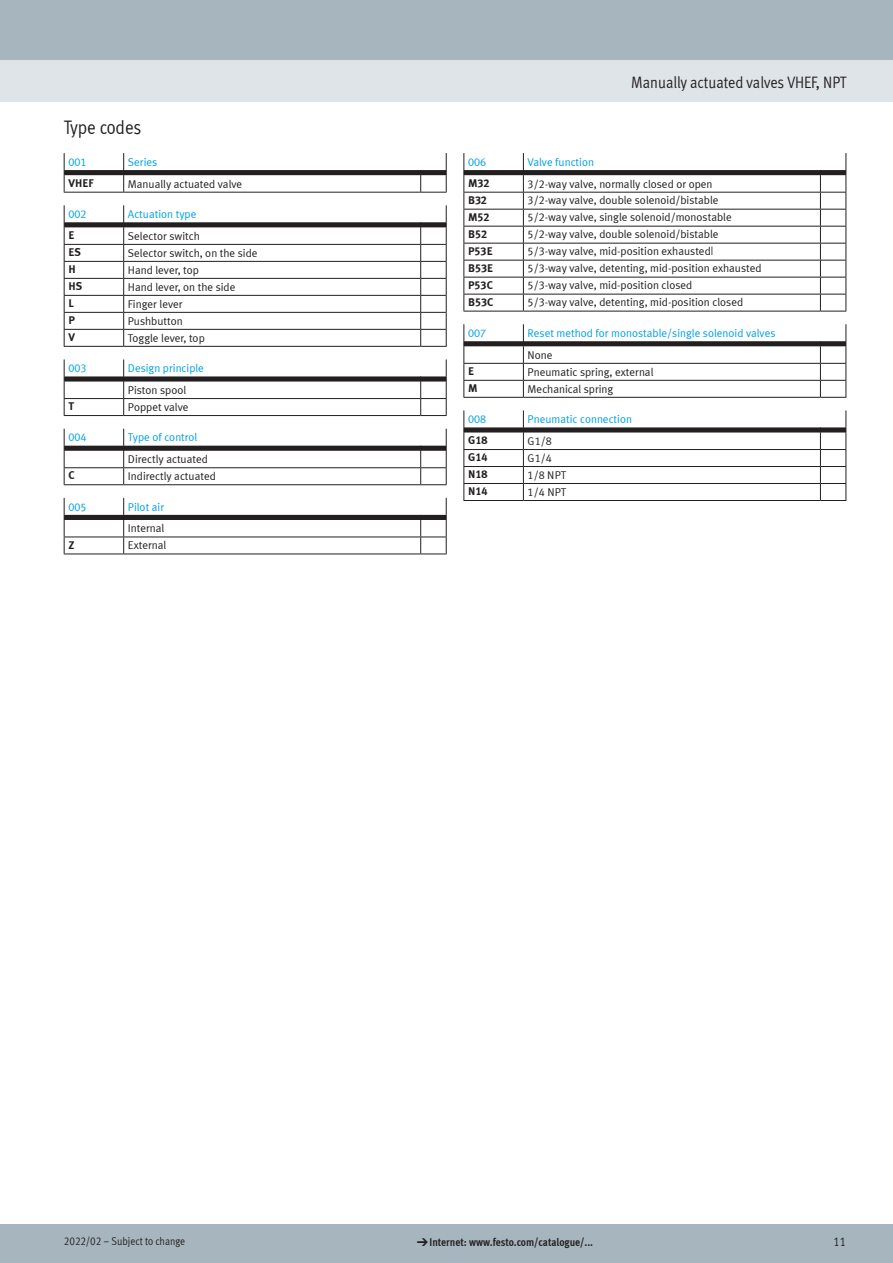
<style>
.page{position:relative;width:893px;height:1263px;background:#fff}
.page>*{position:absolute;margin:0;border:0;box-sizing:border-box;transform-origin:0 0}
.t1{font:19.5px "Meta Cond LF";color:#231f20}
.t2{font:16.5px "Meta Cond LF";color:#231f20}
.t3{font:12.75px "Meta Cond LF";color:#231f20}
.t4{font:11.25px "Meta Plus LF";color:#231f20}
.t5{font:11.25px "Meta Plus LF";color:#00a1e3}
.t6{font:700 11.25px "Meta Plus LF";color:#231f20}
.t7{font:700 11.25px "Meta Cond LF";color:#231f20}
.t8{font:11.25px "Meta Cond LF";color:#231f20}
.s1{font-family:"Meto Pict 182";font-weight:400}
</style>
<div class="page">
<div style="left:0;top:1225px;width:893px;height:38px;background:#a7b6be"></div>
<div style="left:0;top:60px;width:893px;height:42px;background:#dfe4e8"></div>
<div style="left:0;top:0;width:893px;height:60px;background:#a7b6be"></div>
<svg style="left:64px;top:153px;width:383px;height:40px"></svg>
<svg style="left:64px;top:205px;width:383px;height:142px"></svg>
<svg style="left:64px;top:359px;width:383px;height:57px"></svg>
<svg style="left:64px;top:429px;width:383px;height:56px"></svg>
<svg style="left:64px;top:498px;width:383px;height:57px"></svg>
<svg style="left:463px;top:153px;width:384px;height:159px"></svg>
<svg style="left:463px;top:324px;width:384px;height:74px"></svg>
<svg style="left:463px;top:410px;width:384px;height:91px"></svg>
<h1 class="t1" style="left:64px;top:116px;width:79px">Type codes</h1>
<p class="t5" style="left:68px;top:155px;width:20px">001</p>
<p class="t5" style="left:128px;top:155px;width:31px">Series</p>
<p class="t6" style="left:68px;top:176px;width:27px">VHEF</p>
<p class="t4" style="left:128px;top:177px;width:116px">Manually actuated valve</p>
<p class="t5" style="left:68px;top:207px;width:20px">002</p>
<p class="t5" style="left:128px;top:207px;width:70px">Actuation type</p>
<p class="t6" style="left:68px;top:228px;width:8px">E</p>
<p class="t4" style="left:128px;top:229px;width:73px">Selector switch</p>
<p class="t6" style="left:68px;top:245px;width:14px">ES</p>
<p class="t4" style="left:128px;top:246px;width:131px">Selector switch, on the side</p>
<p class="t6" style="left:68px;top:262px;width:9px">H</p>
<p class="t4" style="left:128px;top:263px;width:73px">Hand lever, top</p>
<p class="t6" style="left:68px;top:279px;width:15px">HS</p>
<p class="t4" style="left:128px;top:280px;width:109px">Hand lever, on the side</p>
<p class="t6" style="left:68px;top:296px;width:7px">L</p>
<p class="t4" style="left:128px;top:297px;width:56px">Finger lever</p>
<p class="t6" style="left:68px;top:313px;width:8px">P</p>
<p class="t4" style="left:128px;top:314px;width:56px">Pushbutton</p>
<p class="t6" style="left:68px;top:330px;width:8px">V</p>
<p class="t4" style="left:128px;top:331px;width:78px">Toggle lever, top</p>
<p class="t5" style="left:68px;top:361px;width:20px">003</p>
<p class="t5" style="left:128px;top:361px;width:78px">Design principle</p>
<p class="t4" style="left:128px;top:383px;width:60px">Piston spool</p>
<p class="t6" style="left:68px;top:399px;width:7px">T</p>
<p class="t4" style="left:128px;top:400px;width:62px">Poppet valve</p>
<p class="t5" style="left:68px;top:431px;width:20px">004</p>
<p class="t5" style="left:128px;top:431px;width:71px">Type of control</p>
<p class="t4" style="left:128px;top:452px;width:81px">Directly actuated</p>
<p class="t6" style="left:68px;top:468px;width:8px">C</p>
<p class="t4" style="left:128px;top:469px;width:89px">Indirectly actuated</p>
<p class="t5" style="left:68px;top:500px;width:20px">005</p>
<p class="t5" style="left:128px;top:500px;width:38px">Pilot air</p>
<p class="t4" style="left:128px;top:522px;width:38px">Internal</p>
<p class="t6" style="left:68px;top:538px;width:7px">Z</p>
<p class="t4" style="left:128px;top:539px;width:40px">External</p>
<h2 class="t2" style="left:631px;top:72px;width:217px">Manually actuated valves VHEF, NPT</h2>
<p class="t5" style="left:468px;top:155px;width:20px">006</p>
<p class="t5" style="left:528px;top:155px;width:68px">Valve function</p>
<p class="t6" style="left:468px;top:176px;width:23px">M32</p>
<p class="t4" style="left:528px;top:177px;width:186px">3/2-way valve, normally closed or open</p>
<p class="t6" style="left:468px;top:193px;width:20px">B32</p>
<p class="t4" style="left:528px;top:194px;width:192px">3/2-way valve, double solenoid/bistable</p>
<p class="t6" style="left:468px;top:210px;width:23px">M52</p>
<p class="t4" style="left:528px;top:211px;width:206px">5/2-way valve, single solenoid/monostable</p>
<p class="t6" style="left:468px;top:227px;width:20px">B52</p>
<p class="t4" style="left:528px;top:228px;width:192px">5/2-way valve, double solenoid/bistable</p>
<p class="t6" style="left:468px;top:244px;width:26px">P53E</p>
<p class="t4" style="left:528px;top:245px;width:187px">5/3-way valve, mid-position exhausted|</p>
<p class="t6" style="left:468px;top:261px;width:26px">B53E</p>
<p class="t4" style="left:528px;top:262px;width:235px">5/3-way valve, detenting, mid-position exhausted</p>
<p class="t6" style="left:468px;top:278px;width:26px">P53C</p>
<p class="t4" style="left:528px;top:279px;width:166px">5/3-way valve, mid-position closed</p>
<p class="t6" style="left:468px;top:295px;width:27px">B53C</p>
<p class="t4" style="left:528px;top:296px;width:217px">5/3-way valve, detenting, mid-position closed</p>
<p class="t5" style="left:468px;top:326px;width:20px">007</p>
<p class="t5" style="left:528px;top:326px;width:249px">Reset method for monostable/single solenoid valves</p>
<p class="t4" style="left:528px;top:348px;width:26px">None</p>
<p class="t6" style="left:468px;top:364px;width:8px">E</p>
<p class="t4" style="left:528px;top:365px;width:127px">Pneumatic spring, external</p>
<p class="t6" style="left:468px;top:381px;width:11px">M</p>
<p class="t4" style="left:528px;top:382px;width:87px">Mechanical spring</p>
<p class="t5" style="left:468px;top:412px;width:20px">008</p>
<p class="t5" style="left:528px;top:412px;width:106px">Pneumatic connection</p>
<p class="t6" style="left:468px;top:433px;width:21px">G18</p>
<p class="t4" style="left:528px;top:434px;width:26px">G1/8</p>
<p class="t6" style="left:468px;top:450px;width:21px">G14</p>
<p class="t4" style="left:528px;top:451px;width:26px">G1/4</p>
<p class="t6" style="left:468px;top:467px;width:21px">N18</p>
<p class="t4" style="left:528px;top:468px;width:40px">1/8 NPT</p>
<p class="t6" style="left:468px;top:484px;width:21px">N14</p>
<p class="t4" style="left:528px;top:485px;width:40px">1/4 NPT</p>
<p class="t8" style="left:64px;top:1234px;width:123px">2022/02 – Subject to change</p>
<p class="t7" style="left:417px;top:1235px;width:178px"><span class="s1">d</span>Internet: www.festo.com/catalogue/...</p>
<p class="t3" style="left:833px;top:1234px;width:14px">11</p>
</div>
